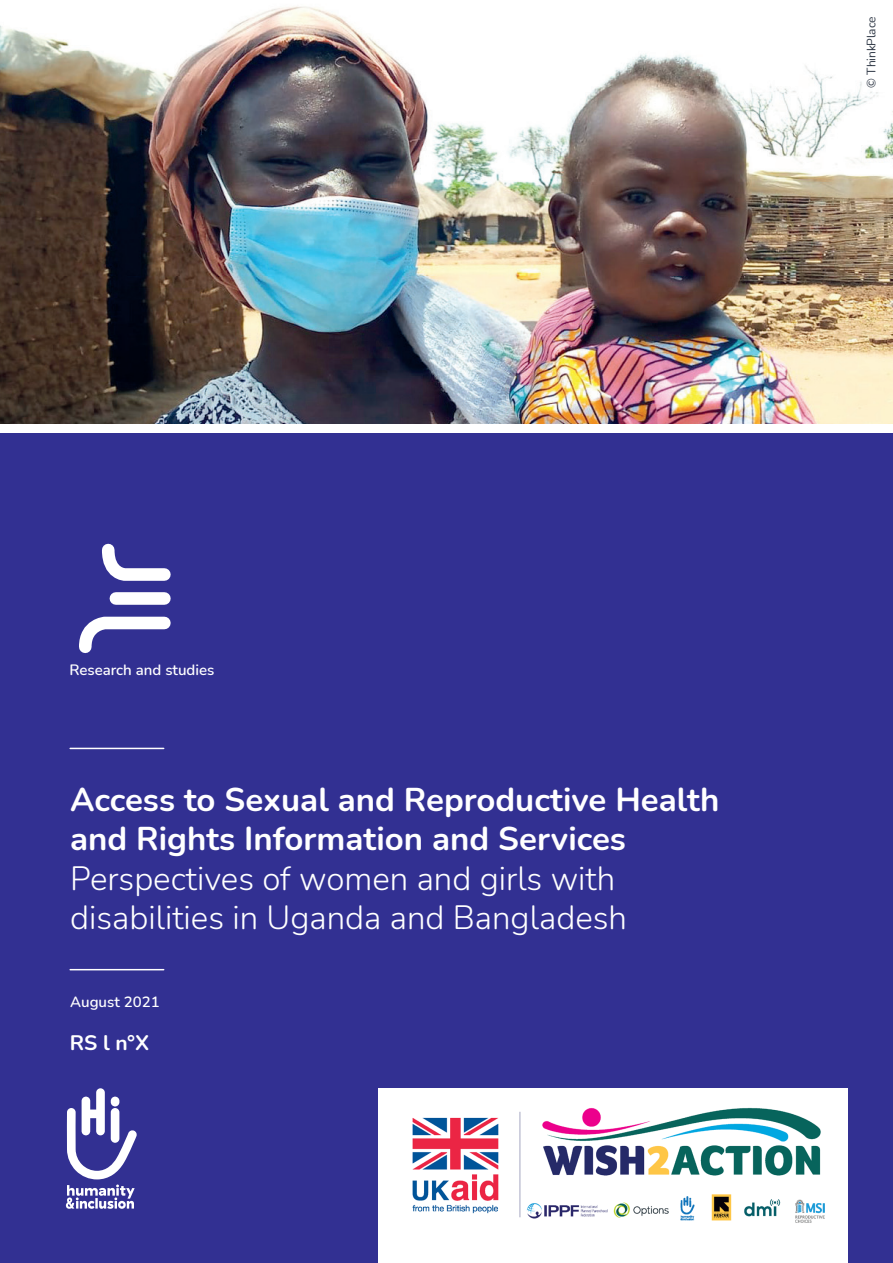
<style>
.page{position:relative;width:893px;height:1263px;background:#fff}
.page>*{position:absolute;margin:0;border:0;box-sizing:border-box;transform-origin:0 0}
.t1{font:700 33px/39.6px "Nunito";color:#fff}
.t2{font:300 33px/39.6px "Nunito";color:#fff}
.heading_3_white{font:700 21px "Nunito";color:#fff}
.t3{font:600 15px "Nunito";color:#fff}
.body_copy{font:12px "Nunito";letter-spacing:-.01em;color:#2e3745}
</style>
<div class="page">
<img style="left:0;top:6px;width:893px;height:417px">
<div style="left:0;top:434px;width:893px;height:829px;background:#323092"></div>
<hr style="left:70px;top:748px;width:94px;height:1px;background:#fff">
<hr style="left:70px;top:969px;width:94px;height:1px;background:#fff">
<svg style="left:79px;top:616px;width:92px;height:37px"></svg>
<svg style="left:102px;top:543px;width:69px;height:38px"></svg>
<div style="left:116px;top:592px;width:48px;height:13px;background:#fff"></div>
<svg style="left:66px;top:1088px;width:71px;height:121px"></svg>
<div style="left:378px;top:1088px;width:470px;height:175px;background:#fff"></div>
<img style="left:412px;top:1107px;width:413px;height:116px">
<p class="body_copy" style="left:863px;top:88px;width:72px;rotate:-90deg">© ThinkPlace</p>
<p class="t3" style="left:69px;top:660px;width:147px">Research and studies</p>
<p class="t1" style="left:70px;top:778px;width:651px">Access to Sexual and Reproductive Health and Rights Information and Services</p>
<p class="t2" style="left:70px;top:857px;width:558px">Perspectives of women and girls with disabilities in Uganda and Bangladesh</p>
<p class="t3" style="left:70px;top:991px;width:91px">August 2021</p>
<p class="heading_3_white" style="left:70px;top:1028px;width:81px">RS l n°X</p>
</div>
